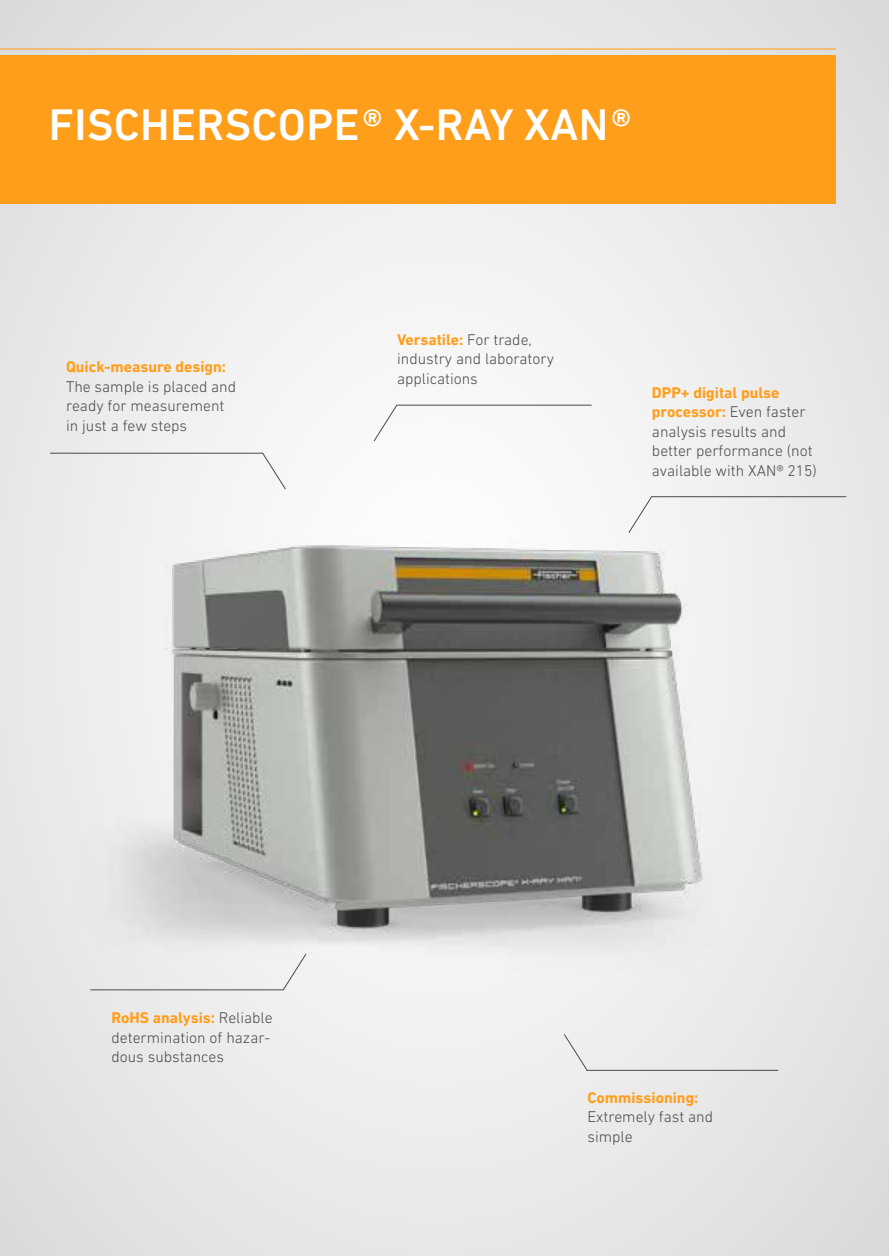
<style>
.page{position:relative;width:893px;height:1256px;background:#fff}
.page>*{position:absolute;margin:0;border:0;box-sizing:border-box;transform-origin:0 0}
.t1{font:500 45px "DIN Next LT Pro";letter-spacing:.01em;color:#fff}
.t2{font:300 15.75px/19.5px "DIN Next LT Pro";color:#4a4a49}
.t3{font:700 15.75px "DIN Next LT Pro";color:#ff9e1a}
.s1{font-weight:700;color:#ff9e1a}
</style>
<div class="page">
<div style="left:0;top:0;width:889px;height:1255px;background:#e6e6e6"></div>
<img style="left:50px;top:204px;width:797px;height:831px">
<hr style="left:652px;top:496px;width:194px;height:1px;background:#4a4a49">
<svg style="left:628px;top:496px;width:25px;height:37px"></svg>
<hr style="left:397px;top:405px;width:194px;height:1px;background:#4a4a49">
<svg style="left:373px;top:404px;width:25px;height:38px"></svg>
<hr style="left:91px;top:989px;width:192px;height:1px;background:#4a4a49">
<svg style="left:282px;top:953px;width:25px;height:37px"></svg>
<hr style="left:587px;top:1069px;width:191px;height:1px;background:#4a4a49">
<svg style="left:563px;top:1033px;width:25px;height:38px"></svg>
<hr style="left:50px;top:453px;width:213px;height:1px;background:#4a4a49">
<svg style="left:262px;top:452px;width:24px;height:38px"></svg>
<div style="left:0;top:55px;width:836px;height:149px;background:#ff9e1a"></div>
<hr style="left:0;top:49px;width:836px;height:1px;background:#ff9e1a">
<h1 class="t1" style="left:49px;top:99px;width:584px">FISCHERSCOPE® X-RAY XAN®</h1>
<p class="t3" style="left:66px;top:357px;width:162px">Quick-measure design:</p>
<p class="t2" style="left:66px;top:376px;width:172px">The sample is placed and ready for measurement in just a few steps</p>
<p class="t2" style="left:397px;top:329px;width:158px"><span class="s1">Versatile:</span> For trade, industry and laboratory applications</p>
<p class="t2" style="left:652px;top:382px;width:166px"><span class="s1">DPP+ digital pulse processor:</span> Even faster analysis results and better performance (not available with XAN® 215)</p>
<p class="t2" style="left:112px;top:1007px;width:163px"><span class="s1">RoHS analysis:</span> Reliable determination of hazar&shy;dous substances</p>
<p class="t3" style="left:587px;top:1088px;width:113px">Commissioning:</p>
<p class="t2" style="left:587px;top:1106px;width:127px">Extremely fast and simple</p>
</div>
